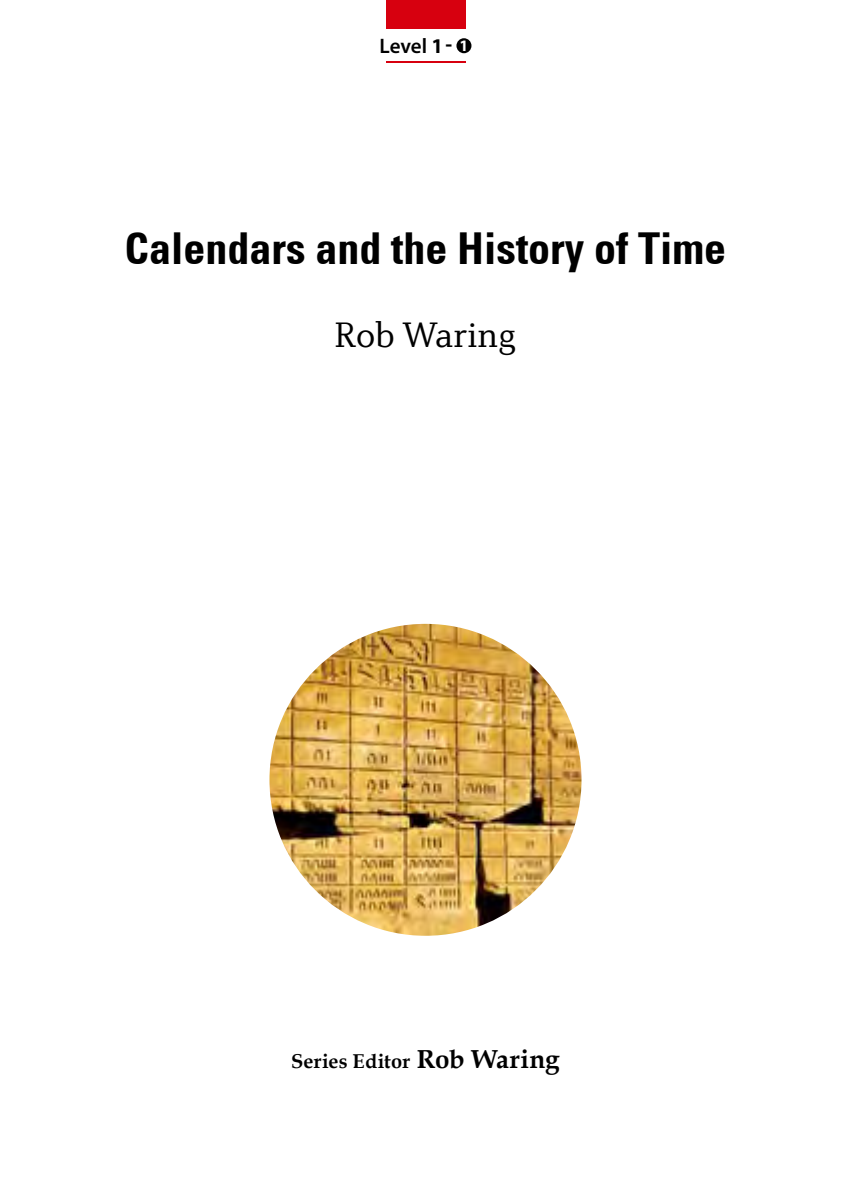
<style>
.page{position:relative;width:851px;height:1191px;background:#fff}
.page>*{position:absolute;margin:0;border:0;box-sizing:border-box;transform-origin:0 0}
.t1{font:44px "Univeconbol";color:#000}
.t2{font:300 36px "Diverda Serif LT Std";color:#000}
.t3{font:600 21px "Myriad Pro";letter-spacing:-.005em;color:#000}
.t4{font:700 20px "Book Antiqua";letter-spacing:.01em;color:#000}
.s1{font-weight:700}
.s2{font-weight:700;font-size:16px;color:#fff}
.s3{font-size:26px}
</style>
<div class="page">
<div style="left:456px;top:38px;width:15px;height:15px;background:#000;border-radius:50%"></div>
<div style="left:386px;top:0;width:79px;height:28px;background:#d7000f"></div>
<hr style="left:386px;top:61px;width:79px;height:2px;background:#d7000f">
<img style="left:269px;top:624px;width:312px;height:311px;border-radius:156px">
<p class="t3" style="left:379px;top:33px;width:90px">Level <span class="s1">1 -</span> <span class="s2">1</span></p>
<p class="t1" style="left:125px;top:221px;width:603px">Calendars and the History of Time</p>
<p class="t2" style="left:334px;top:314px;width:184px">Rob Waring</p>
<p class="t4" style="left:291px;top:1047px;width:270px">Series Editor <span class="s3">Rob Waring</span></p>
</div>
